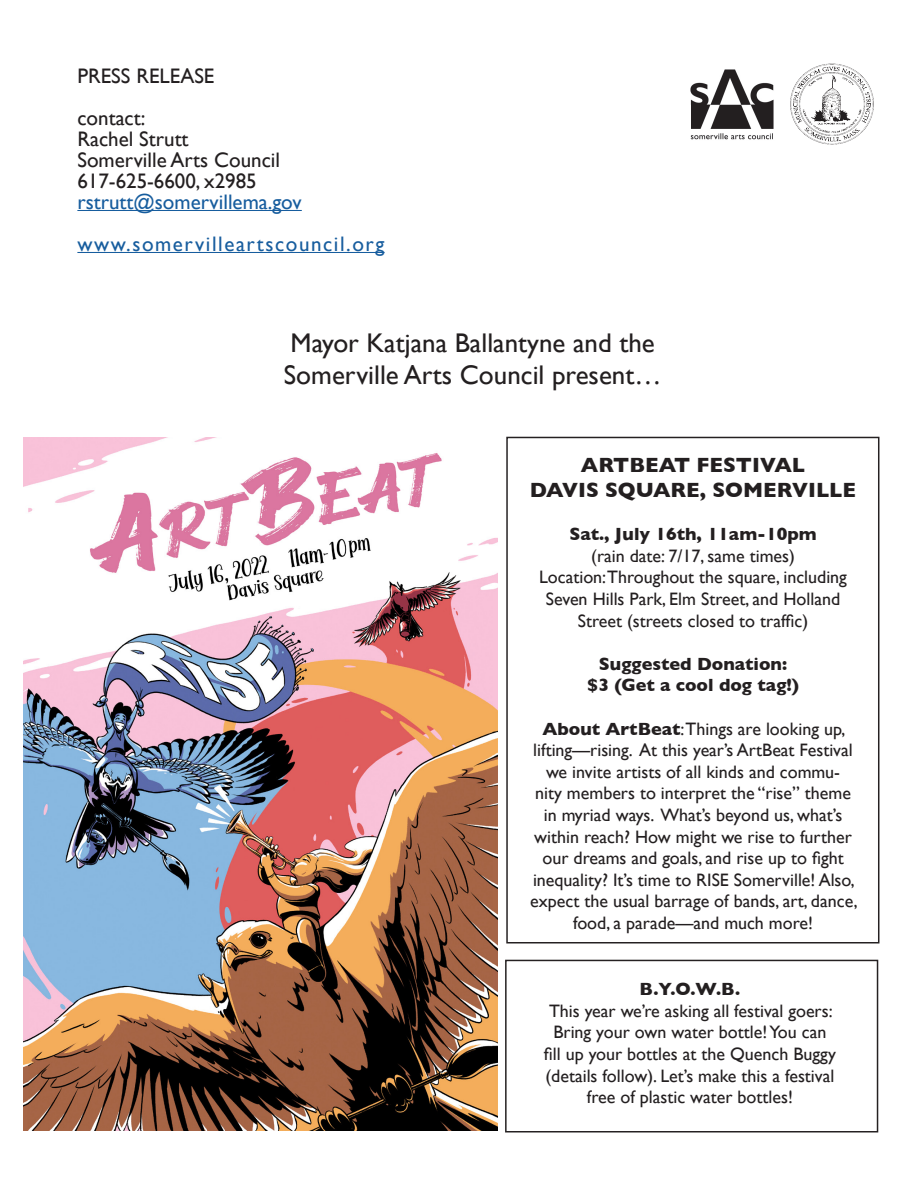
<style>
.page{position:relative;width:918px;height:1188px;background:#fff}
.page>*{position:absolute;margin:0;border:0;box-sizing:border-box;transform-origin:0 0}
.t1{font:27px/32.4px "Gill Sans";color:#231f20}
.t2{font:21px/21px "Gill Sans";color:#231f20}
.t3{font:700 21px "Gill Sans";color:#231f20}
.t4{font:21px "Gill Sans";letter-spacing:.075em;color:#175d9e}
.t5{font:18px/21.6px "Gill Sans";color:#231f20;text-align:center}
.t6{font:700 18px/21.6px "Gill Sans";color:#231f20;text-align:center}
.s1{color:#175d9e}
.s2{font-weight:700}
</style>
<div class="page">
<hr style="left:77px;top:210px;width:225px;height:1px;background:#175d9e">
<hr style="left:77px;top:252px;width:308px;height:1px;background:#175d9e">
<div style="left:506px;top:437px;width:373px;height:507px;border:2px solid #231f20"></div>
<img style="left:23px;top:438px;width:475px;height:693px">
<div style="left:505px;top:960px;width:373px;height:172px;border:2px solid #231f20"></div>
<img style="left:790px;top:63px;width:83px;height:82px">
<img style="left:690px;top:69px;width:84px;height:71px">
<p class="t2" style="left:77px;top:65px;width:139px">PRESS RELEASE</p>
<p class="t2" style="left:77px;top:107px;width:70px">contact:</p>
<p class="t2" style="left:77px;top:128px;width:113px">Rachel Strutt</p>
<p class="t2" style="left:77px;top:149px;width:226px">Somerville Arts Council<br>617-625-6600, x2985 <span class="s1">rstrutt@somervillema.gov</span></p>
<p class="t4" style="left:77px;top:231px;width:309px">www.somervilleartscouncil.org</p>
<p class="t1" style="left:284px;top:326px;width:379px">Mayor Katjana Ballantyne and the<br>Somerville Arts Council present…</p>
<p class="t3" style="left:581px;top:448px;width:226px">ARTBEAT FESTIVAL</p>
<p class="t3" style="left:530px;top:473px;width:328px">DAVIS SQUARE, SOMERVILLE</p>
<p class="t6" style="left:569px;top:523px;width:249px">Sat., July 16th, 11am-10pm</p>
<p class="t5" style="left:591px;top:545px;width:205px">(rain date: 7/17, same times)</p>
<p class="t5" style="left:539px;top:566px;width:309px">Location:Throughout the square, including<br>Seven Hills Park, Elm Street, and Holland<br>Street (streets closed to traffic)</p>
<p class="t6" style="left:587px;top:653px;width:213px">Suggested Donation: $3 (Get a cool dog tag!)</p>
<p class="t5" style="left:530px;top:718px;width:329px"><span class="s2">About ArtBeat</span>:Things are looking up, lifting—rising. At this year’s ArtBeat Festival we invite artists of all kinds and commu-<br>nity members to interpret the “rise” theme in myriad ways. What’s beyond us, what’s within reach? How might we rise to further our dreams and goals, and rise up to fight inequality? It’s time to RISE Somerville! Also, expect the usual barrage of bands, art, dance, food, a parade—and much more!</p>
<p class="t6" style="left:640px;top:978px;width:102px">B.Y.O.W.B.</p>
<p class="t5" style="left:544px;top:1000px;width:294px">This year we’re asking all festival goers:<br>Bring your own water bottle! You can fill up your bottles at the Quench Buggy (details follow). Let’s make this a festival free of plastic water bottles!</p>
</div>
